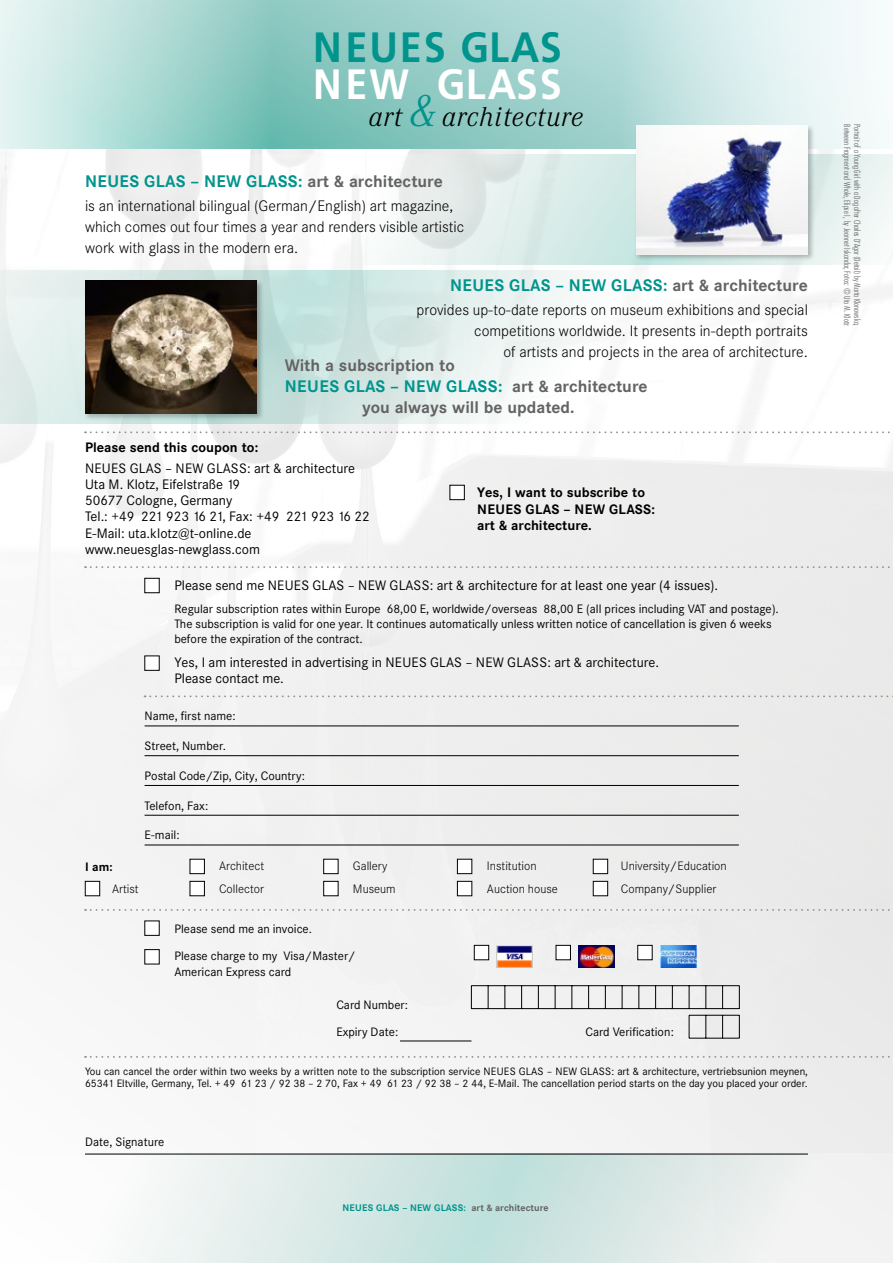
<style>
.page{position:relative;width:893px;height:1263px;background:#fff}
.page>*{position:absolute;margin:0;border:0;box-sizing:border-box;transform-origin:0 0}
.t1{font:700 42.3px "Frutiger";letter-spacing:.05em;color:#00948d;scale:.94 1}
.t2{font:700 42.3px "Frutiger";letter-spacing:.05em;color:#fff;scale:.94 1}
.t3{font:italic 300 28.5px "Corporate A";letter-spacing:.04em;color:#000}
.t4{font:700 16.5px "Corporate SBQ";color:#00948d}
.t5{font:700 16.5px "Corporate SBQ";color:#646363}
.t6{font:300 15px/21px "Corporate SBQ";color:#000;text-align:right}
.t7{font:13.5px/16.2px "Corporate SBQ";color:#000}
.t8{font:700 13.5px/16.2px "Corporate SBQ";color:#000}
.t9{font:12px/15px "Corporate SBQ";color:#000}
.t10{font:300 12px/22.8px "Corporate SBQ";color:#000}
.t11{font:700 12px "Corporate SBQ";color:#000}
.t12{font:10.5px/12.6px "Corporate SBQ";color:#000}
.t13{font:700 9.3px "Corporate SBQ";color:#00948d}
.t14{font:300 condensed 8.25px "Futura";color:#706f6f}
.s1{font-size:47.7px;color:#00948d}
.s2{color:#646363}
</style>
<div class="page">
<img style="left:0;top:149px;width:893px;height:1005px">
<svg style="left:62px;top:154px;width:831px;height:111px"></svg>
<svg style="left:137px;top:1154px;width:756px;height:109px"></svg>
<svg style="left:0;top:270px;width:893px;height:153px"></svg>
<svg style="left:0;top:0;width:883px;height:149px;background:#b1dad6"></svg>
<svg style="left:85px;top:566px;width:808px;height:2px"></svg>
<svg style="left:85px;top:909px;width:808px;height:2px"></svg>
<svg style="left:85px;top:1056px;width:808px;height:2px"></svg>
<svg style="left:85px;top:431px;width:808px;height:2px"></svg>
<svg style="left:145px;top:695px;width:748px;height:2px"></svg>
<div style="left:450px;top:485px;width:14px;height:15px;background:#fff"></div>
<div style="left:450px;top:485px;width:15px;height:15px;border:1px solid #000"></div>
<div style="left:145px;top:578px;width:14px;height:15px;background:#fff"></div>
<div style="left:145px;top:578px;width:14px;height:15px;border:1px solid #000"></div>
<div style="left:145px;top:656px;width:14px;height:14px;background:#fff"></div>
<hr style="left:145px;top:726px;width:594px;height:1px;background:#000">
<hr style="left:145px;top:755px;width:594px;height:1px;background:#000">
<hr style="left:145px;top:785px;width:594px;height:1px;background:#000">
<hr style="left:145px;top:815px;width:594px;height:1px;background:#000">
<hr style="left:145px;top:845px;width:594px;height:1px;background:#000">
<hr style="left:85px;top:1154px;width:723px;height:1px;background:#000">
<div style="left:145px;top:921px;width:14px;height:14px;background:#fff"></div>
<div style="left:474px;top:945px;width:15px;height:15px;background:#fff"></div>
<div style="left:474px;top:945px;width:15px;height:15px;border:1px solid #000"></div>
<div style="left:556px;top:945px;width:14px;height:15px;background:#fff"></div>
<div style="left:556px;top:945px;width:15px;height:15px;border:1px solid #000"></div>
<div style="left:638px;top:945px;width:14px;height:15px;background:#fff"></div>
<div style="left:637px;top:945px;width:15px;height:15px;border:1px solid #000"></div>
<div style="left:145px;top:949px;width:14px;height:15px;background:#fff"></div>
<hr style="left:400px;top:1041px;width:71px;height:1px;background:#000">
<hr style="left:471px;top:985px;width:268px;height:1px;background:#000">
<hr style="left:471px;top:1008px;width:268px;height:1px;background:#000">
<svg style="left:739px;top:986px;width:1px;height:22px"></svg>
<svg style="left:722px;top:986px;width:1px;height:22px"></svg>
<svg style="left:706px;top:986px;width:1px;height:22px"></svg>
<svg style="left:689px;top:986px;width:1px;height:22px"></svg>
<svg style="left:672px;top:986px;width:1px;height:22px"></svg>
<svg style="left:655px;top:986px;width:1px;height:22px"></svg>
<svg style="left:639px;top:986px;width:1px;height:22px"></svg>
<svg style="left:622px;top:986px;width:1px;height:22px"></svg>
<svg style="left:605px;top:986px;width:1px;height:22px"></svg>
<svg style="left:588px;top:986px;width:1px;height:22px"></svg>
<svg style="left:572px;top:986px;width:1px;height:22px"></svg>
<svg style="left:555px;top:986px;width:1px;height:22px"></svg>
<svg style="left:538px;top:986px;width:1px;height:22px"></svg>
<svg style="left:521px;top:986px;width:1px;height:22px"></svg>
<svg style="left:505px;top:986px;width:1px;height:22px"></svg>
<svg style="left:488px;top:986px;width:1px;height:22px"></svg>
<svg style="left:471px;top:986px;width:1px;height:22px"></svg>
<hr style="left:689px;top:1015px;width:50px;height:1px;background:#000">
<hr style="left:689px;top:1038px;width:50px;height:1px;background:#000">
<svg style="left:739px;top:1015px;width:1px;height:23px"></svg>
<svg style="left:722px;top:1016px;width:1px;height:22px"></svg>
<svg style="left:706px;top:1016px;width:1px;height:22px"></svg>
<svg style="left:689px;top:1016px;width:1px;height:22px"></svg>
<img style="left:497px;top:945px;width:36px;height:22px">
<img style="left:578px;top:945px;width:36px;height:22px">
<img style="left:660px;top:945px;width:36px;height:22px">
<div style="left:85px;top:881px;width:15px;height:15px;background:#fff"></div>
<div style="left:85px;top:881px;width:15px;height:15px;border:1px solid #000"></div>
<div style="left:190px;top:859px;width:14px;height:15px;background:#fff"></div>
<div style="left:190px;top:859px;width:15px;height:15px;border:1px solid #000"></div>
<div style="left:324px;top:859px;width:14px;height:15px;background:#fff"></div>
<div style="left:323px;top:859px;width:15px;height:15px;border:1px solid #000"></div>
<div style="left:457px;top:859px;width:15px;height:15px;background:#fff"></div>
<div style="left:457px;top:859px;width:15px;height:15px;border:1px solid #000"></div>
<div style="left:593px;top:859px;width:15px;height:15px;background:#fff"></div>
<div style="left:593px;top:859px;width:15px;height:15px;border:1px solid #000"></div>
<div style="left:190px;top:881px;width:14px;height:15px;background:#fff"></div>
<div style="left:190px;top:881px;width:15px;height:15px;border:1px solid #000"></div>
<div style="left:324px;top:881px;width:14px;height:15px;background:#fff"></div>
<div style="left:323px;top:881px;width:15px;height:15px;border:1px solid #000"></div>
<div style="left:457px;top:881px;width:15px;height:15px;background:#fff"></div>
<div style="left:457px;top:881px;width:15px;height:15px;border:1px solid #000"></div>
<div style="left:593px;top:881px;width:15px;height:15px;background:#fff"></div>
<div style="left:593px;top:881px;width:15px;height:15px;border:1px solid #000"></div>
<div style="left:634px;top:124px;width:181px;height:137px;background:#000;opacity:.25"></div>
<img style="left:636px;top:125px;width:172px;height:129px">
<div style="left:83px;top:279px;width:181px;height:142px;background:#000;opacity:.25"></div>
<img style="left:85px;top:281px;width:172px;height:132px">
<h1 class="t1" style="left:313px;top:22px;width:266px">NEUES GLAS</h1>
<h1 class="t2" style="left:313px;top:59px;width:266px">NEW GLASS</h1>
<h2 class="t3" style="left:369px;top:100px;width:216px">art <span class="s1">&amp;</span> architecture</h2>
<h3 class="t4" style="left:85px;top:171px;width:359px">NEUES GLAS – NEW GLASS: <span class="s2">art &amp; architecture</span></h3>
<p class="t6" style="left:85px;top:195px;width:381px;text-align:left">is an international bilingual (German/English) art magazine, which comes out four times a year and renders visible artistic work with glass in the modern era.</p>
<h3 class="t4" style="left:450px;top:275px;width:359px">NEUES GLAS – NEW GLASS: <span class="s2">art &amp; architecture</span></h3>
<p class="t6" style="left:417px;top:300px;width:393px">provides up-to-date reports on museum exhibitions and special competitions worldwide. It presents in-depth portraits<br>of artists and projects in the area of architecture.</p>
<h3 class="t5" style="left:285px;top:355px;width:172px">With a subscription to</h3>
<h3 class="t4" style="left:285px;top:376px;width:364px">NEUES GLAS – NEW GLASS: <span class="s2">art &amp; architecture</span></h3>
<h3 class="t5" style="left:362px;top:397px;width:214px">you always will be updated.</h3>
<p class="t8" style="left:85px;top:440px;width:175px">Please send this coupon to:</p>
<p class="t7" style="left:85px;top:460px;width:286px">NEUES GLAS – NEW GLASS: art &amp; architecture Uta M. Klotz, Eifelstraße 19<br>50677 Cologne, Germany<br>Tel.: +49 221 923 16 21, Fax: +49 221 923 16 22<br>E-Mail: uta.klotz@t-online.de www.neuesglas-newglass.com</p>
<p class="t8" style="left:477px;top:485px;width:179px">Yes, I want to subscribe to<br>NEUES GLAS – NEW GLASS: art &amp; architecture.</p>
<p class="t7" style="left:174px;top:578px;width:545px">Please send me NEUES GLAS – NEW GLASS: art &amp; architecture for at least one year (4 issues).</p>
<p class="t9" style="left:174px;top:601px;width:606px">Regular subscription rates within Europe 68,00 E, worldwide/overseas 88,00 E (all prices including VAT and postage).<br>The subscription is valid for one year. It continues automatically unless written notice of cancellation is given 6 weeks before the expiration of the contract.</p>
<p class="t7" style="left:174px;top:654px;width:486px">Yes, I am interested in advertising in NEUES GLAS – NEW GLASS: art &amp; architecture.<br>Please contact me.</p>
<p class="t9" style="left:145px;top:709px;width:93px">Name, first name:</p>
<p class="t9" style="left:145px;top:739px;width:83px">Street, Number.</p>
<p class="t9" style="left:145px;top:768px;width:162px">Postal Code/Zip, City, Country:</p>
<p class="t9" style="left:145px;top:798px;width:65px">Telefon, Fax:</p>
<p class="t9" style="left:145px;top:828px;width:37px">E-mail:</p>
<p class="t11" style="left:85px;top:859px;width:29px">I am:</p>
<p class="t10" style="left:112px;top:878px;width:28px">Artist</p>
<p class="t10" style="left:219px;top:855px;width:47px">Architect<br>Collector</p>
<p class="t10" style="left:353px;top:855px;width:44px">Gallery<br>Museum</p>
<p class="t10" style="left:487px;top:855px;width:72px">Institution<br>Auction house</p>
<p class="t10" style="left:621px;top:855px;width:107px">University/Education<br>Company/Supplier</p>
<p class="t9" style="left:174px;top:921px;width:139px">Please send me an invoice.</p>
<p class="t9" style="left:174px;top:947px;width:183px;line-height:16.5px">Please charge to my Visa/Master/<br>American Express card</p>
<p class="t9" style="left:336px;top:998px;width:73px">Card Number:</p>
<p class="t9" style="left:336px;top:1025px;width:64px">Expiry Date:</p>
<p class="t9" style="left:585px;top:1025px;width:90px">Card Verification:</p>
<p class="t12" style="left:85px;top:1065px;width:724px">You can cancel the order within two weeks by a written note to the subscription service NEUES GLAS – NEW GLASS: art &amp; architecture, vertriebsunion meynen,<br>65341 Eltville, Germany, Tel. + 49 61 23 / 92 38 – 2 70, Fax + 49 61 23 / 92 38 – 2 44, E-Mail. The cancellation period starts on the day you placed your order.</p>
<p class="t9" style="left:85px;top:1135px;width:81px">Date, Signature</p>
<p class="t13" style="left:342px;top:1202px;width:208px">NEUES GLAS – NEW GLASS: <span class="s2">art &amp; architecture</span></p>
<p class="t14" style="left:852px;top:124px;width:203px;rotate:90deg">Between Fragment and Whole, Elipse I, by Jeannet Iskandar, Fotos: © Uta M. Klotz</p>
<p class="t14" style="left:862px;top:124px;width:203px;rotate:90deg">Portrait of a Young Girl with a Dog after Charles D’Agar (Detail) by Marta Klonowska,</p>
</div>
